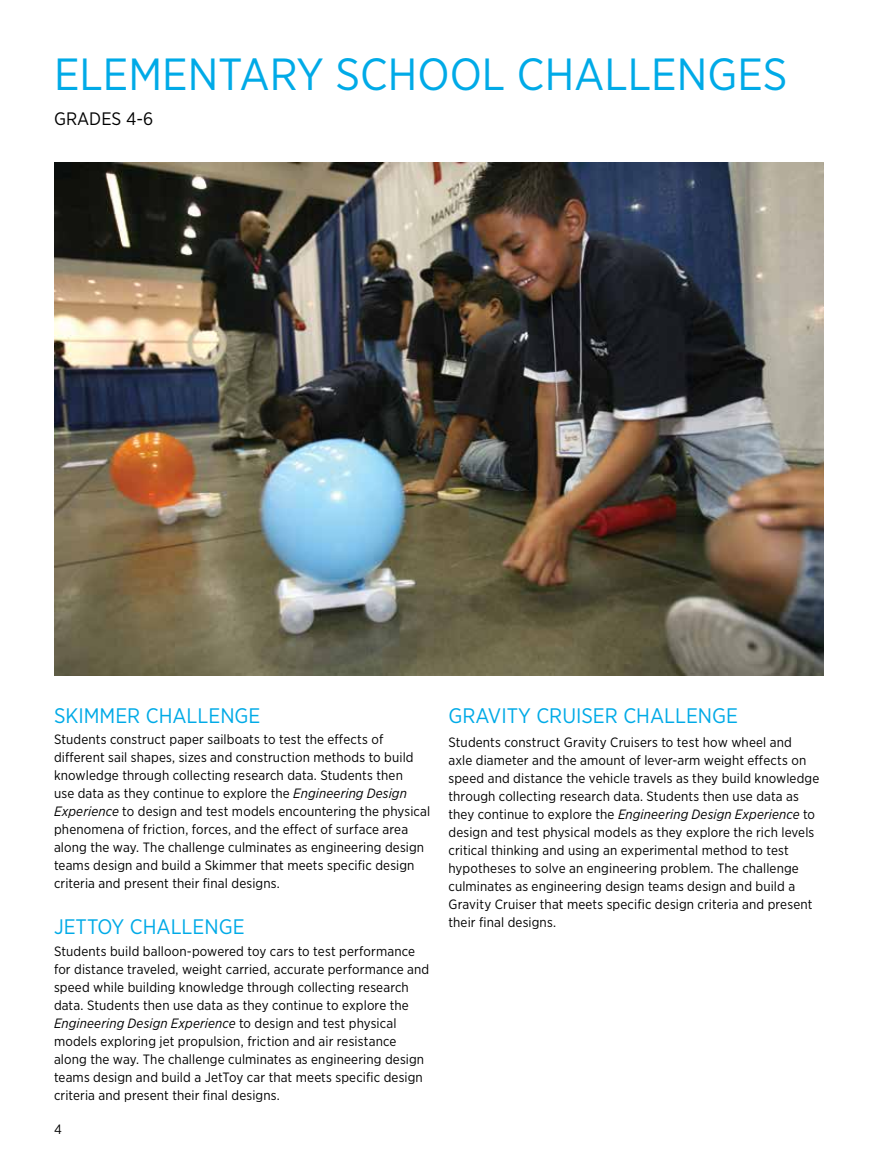
<style>
.page{position:relative;width:878px;height:1175px;background:#fff}
.page>*{position:absolute;margin:0;border:0;box-sizing:border-box;transform-origin:0 0}
.t1{font:45px "Gotham Narrow";color:#00aae7}
.t2{font:21px "Gotham Narrow";color:#00aae7}
.t3{font:18px "Gotham Narrow";color:#000}
.t4{font:13.5px/18px "Gotham Narrow";letter-spacing:.01em;color:#000}
.s1{font-style:italic}
</style>
<div class="page">
<img style="left:54px;top:163px;width:770px;height:513px">
<h1 class="t1" style="left:54px;top:46px;width:735px">ELEMENTARY SCHOOL CHALLENGES</h1>
<h3 class="t3" style="left:54px;top:107px;width:101px">GRADES 4-6</h3>
<h2 class="t2" style="left:54px;top:702px;width:208px">SKIMMER CHALLENGE</h2>
<p class="t4" style="left:54px;top:730px;width:378px">Students construct paper sailboats to test the effects of different sail shapes, sizes and construction methods to build knowledge through collecting research data. Students then<br>use data as they continue to explore the <span class="s1">Engineering Design Experience</span> to design and test models encountering the physical phenomena of friction, forces, and the effect of surface area along the way. The challenge culminates as engineering design teams design and build a Skimmer that meets specific design criteria and present their final designs.</p>
<h2 class="t2" style="left:54px;top:914px;width:192px">JETTOY CHALLENGE</h2>
<p class="t4" style="left:54px;top:941px;width:377px">Students build balloon-powered toy cars to test performance for distance traveled, weight carried, accurate performance and speed while building knowledge through collecting research data. Students then use data as they continue to explore the <span class="s1">Engineering Design Experience</span> to design and test physical models exploring jet propulsion, friction and air resistance along the way. The challenge culminates as engineering design teams design and build a JetToy car that meets specific design criteria and present their final designs.</p>
<p class="t4" style="left:54px;top:1119px;width:9px">4</p>
<h2 class="t2" style="left:448px;top:702px;width:291px">GRAVITY CRUISER CHALLENGE</h2>
<p class="t4" style="left:448px;top:733px;width:372px">Students construct Gravity Cruisers to test how wheel and<br>axle diameter and the amount of lever-arm weight effects on speed and distance the vehicle travels as they build knowledge through collecting research data. Students then use data as they continue to explore the <span class="s1">Engineering Design Experience</span> to design and test physical models as they explore the rich levels critical thinking and using an experimental method to test hypotheses to solve an engineering problem. The challenge culminates as engineering design teams design and build a Gravity Cruiser that meets specific design criteria and present their final designs.</p>
</div>
